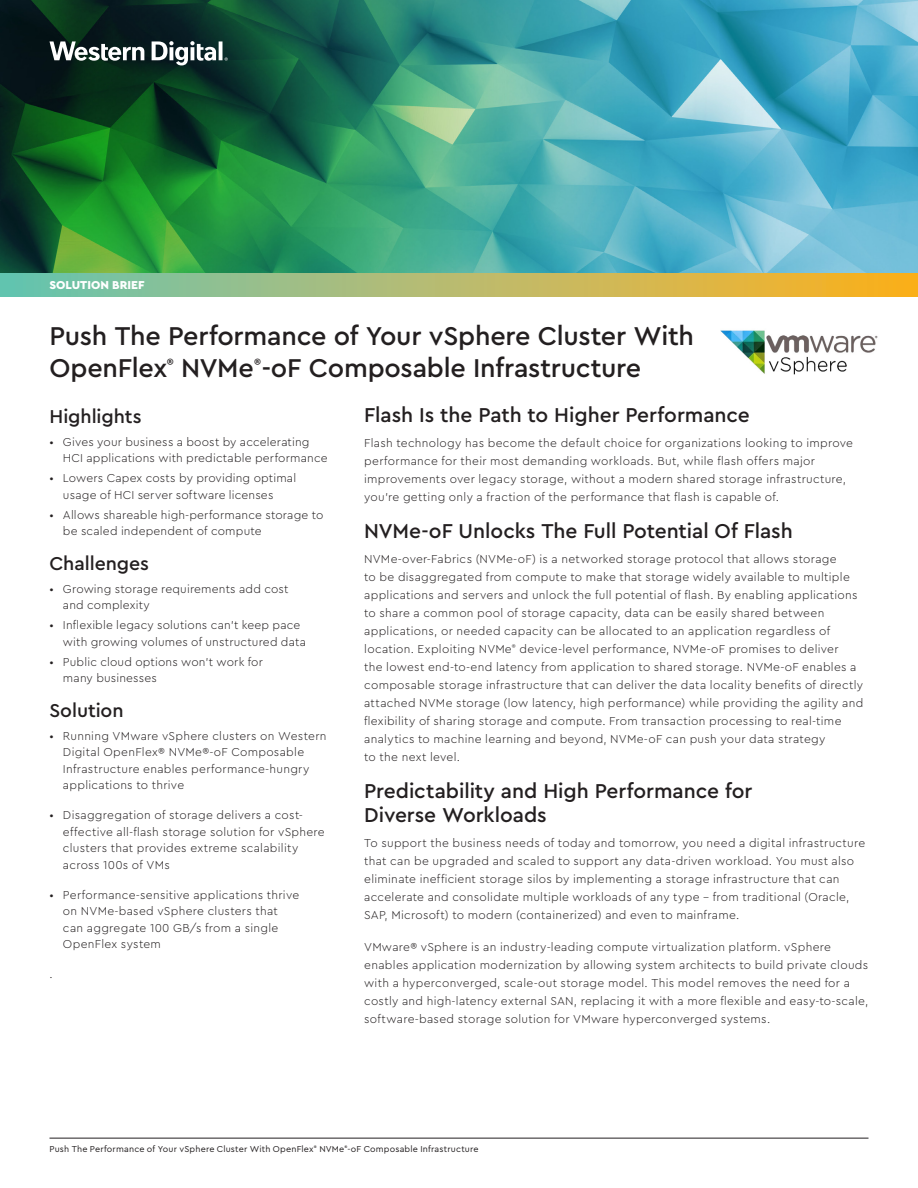
<style>
.page{position:relative;width:918px;height:1188px;background:#fff}
.page>*{position:absolute;margin:0;border:0;box-sizing:border-box;transform-origin:0 0}
.MAIN_HEADLINE{font:500 27px/31.5px "Cera PRO";letter-spacing:-.01em;color:#231f20}
.TITLES{font:500 21px/24px "Cera PRO";letter-spacing:-.005em;color:#231f20}
.CALLOUT_TITLES{font:500 19.5px "Cera PRO";letter-spacing:-.005em;color:#231f20}
.BODY_TEXT_8_10{font:300 12px/18px "Cera PRO";letter-spacing:.025em;color:#231f20}
.TOP_HEADER{font:900 12px "Cera PRO";color:#fff}
.CAPTION__W_RULE{font:9px "Cera PRO";letter-spacing:.02em;color:#231f20}
</style>
<div class="page">
<img style="left:0;top:0;width:918px;height:273px">
<div style="left:0;top:273px;width:918px;height:24px;background:linear-gradient(to right,#6ac5b6,#ffb120)"></div>
<hr style="left:49px;top:1138px;width:820px;height:1px;background:#231f20">
<svg style="left:49px;top:41px;width:95px;height:20px"></svg>
<svg style="left:152px;top:41px;width:76px;height:24px"></svg>
<img style="left:720px;top:330px;width:158px;height:45px">
<p class="TOP_HEADER" style="left:49px;top:277px;width:97px">SOLUTION BRIEF</p>
<p class="MAIN_HEADLINE" style="left:49px;top:319px;width:646px">Push The Performance of Your vSphere Cluster With<br>OpenFlex<sup>®</sup> NVMe<sup>®</sup>-oF Composable Infrastructure</p>
<p class="CALLOUT_TITLES" style="left:49px;top:404px;width:94px">Highlights</p>
<p class="BODY_TEXT_8_10" style="left:63px;top:433px;width:266px;line-height:16.5px;text-indent:-14px">• Gives your business a boost by accelerating<br>HCI applications with predictable performance</p>
<p class="BODY_TEXT_8_10" style="left:63px;top:469px;width:235px;line-height:16.5px;text-indent:-14px">• Lowers Capex costs by providing optimal usage of HCI server software licenses</p>
<p class="BODY_TEXT_8_10" style="left:63px;top:506px;width:262px;line-height:16.5px;text-indent:-14px">• Allows shareable high-performance storage to be scaled independent of compute</p>
<p class="CALLOUT_TITLES" style="left:49px;top:550px;width:101px">Challenges</p>
<p class="BODY_TEXT_8_10" style="left:63px;top:580px;width:227px;line-height:16.5px;text-indent:-14px">• Growing storage requirements add cost and complexity</p>
<p class="BODY_TEXT_8_10" style="left:63px;top:616px;width:245px;line-height:16.5px;text-indent:-14px">• Inflexible legacy solutions can’t keep pace with growing volumes of unstructured data</p>
<p class="BODY_TEXT_8_10" style="left:63px;top:653px;width:202px;line-height:16.5px;text-indent:-14px">• Public cloud options won’t work for many businesses</p>
<p class="CALLOUT_TITLES" style="left:49px;top:698px;width:76px">Solution</p>
<p class="BODY_TEXT_8_10" style="left:63px;top:727px;width:265px;line-height:16.5px;text-indent:-14px">• Running VMware vSphere clusters on Western Digital OpenFlex® NVMe®-oF Composable Infrastructure enables performance-hungry applications to thrive</p>
<p class="BODY_TEXT_8_10" style="left:63px;top:806px;width:263px;line-height:16.5px;text-indent:-14px">• Disaggregation of storage delivers a cost&shy;effective all-flash storage solution for vSphere clusters that provides extreme scalability across 100s of VMs</p>
<p class="BODY_TEXT_8_10" style="left:63px;top:886px;width:238px;line-height:16.5px;text-indent:-14px">• Performance-sensitive applications thrive on NVMe-based vSphere clusters that can aggregate 100 GB/s from a single OpenFlex system</p>
<p class="BODY_TEXT_8_10" style="left:49px;top:964px;width:5px">.</p>
<p class="TITLES" style="left:364px;top:402px;width:387px">Flash Is the Path to Higher Performance</p>
<p class="BODY_TEXT_8_10" style="left:364px;top:433px;width:490px">Flash technology has become the default choice for organizations looking to improve performance for their most demanding workloads. But, while flash offers major improvements over legacy storage, without a modern shared storage infrastructure, you’re getting only a fraction of the performance that flash is capable of.</p>
<p class="TITLES" style="left:364px;top:518px;width:430px">NVMe-oF Unlocks The Full Potential Of Flash</p>
<p class="BODY_TEXT_8_10" style="left:364px;top:549px;width:501px">NVMe-over-Fabrics (NVMe-oF) is a networked storage protocol that allows storage<br>to be disaggregated from compute to make that storage widely available to multiple applications and servers and unlock the full potential of flash. By enabling applications to share a common pool of storage capacity, data can be easily shared between applications, or needed capacity can be allocated to an application regardless of location. Exploiting NVMe<sup>®</sup> device-level performance, NVMe-oF promises to deliver<br>the lowest end-to-end latency from application to shared storage. NVMe-oF enables a composable storage infrastructure that can deliver the data locality benefits of directly attached NVMe storage (low latency, high performance) while providing the agility and flexibility of sharing storage and compute. From transaction processing to real-time analytics to machine learning and beyond, NVMe-oF can push your data strategy<br>to the next level.</p>
<p class="TITLES" style="left:364px;top:778px;width:390px">Predictability and High Performance for<br>Diverse Workloads</p>
<p class="BODY_TEXT_8_10" style="left:364px;top:834px;width:503px">To support the business needs of today and tomorrow, you need a digital infrastructure that can be upgraded and scaled to support any data-driven workload. You must also eliminate inefficient storage silos by implementing a storage infrastructure that can accelerate and consolidate multiple workloads of any type – from traditional (Oracle, SAP, Microsoft) to modern (containerized) and even to mainframe.</p>
<p class="BODY_TEXT_8_10" style="left:364px;top:937px;width:506px">VMware® vSphere is an industry-leading compute virtualization platform. vSphere enables application modernization by allowing system architects to build private clouds with a hyperconverged, scale-out storage model. This model removes the need for a costly and high-latency external SAN, replacing it with a more flexible and easy-to-scale, software-based storage solution for VMware hyperconverged systems.</p>
<p class="CAPTION__W_RULE" style="left:49px;top:1143px;width:431px">Push The Performance of Your vSphere Cluster With OpenFlex<sup>®</sup> NVMe<sup>®</sup>-oF Composable Infrastructure</p>
</div>
